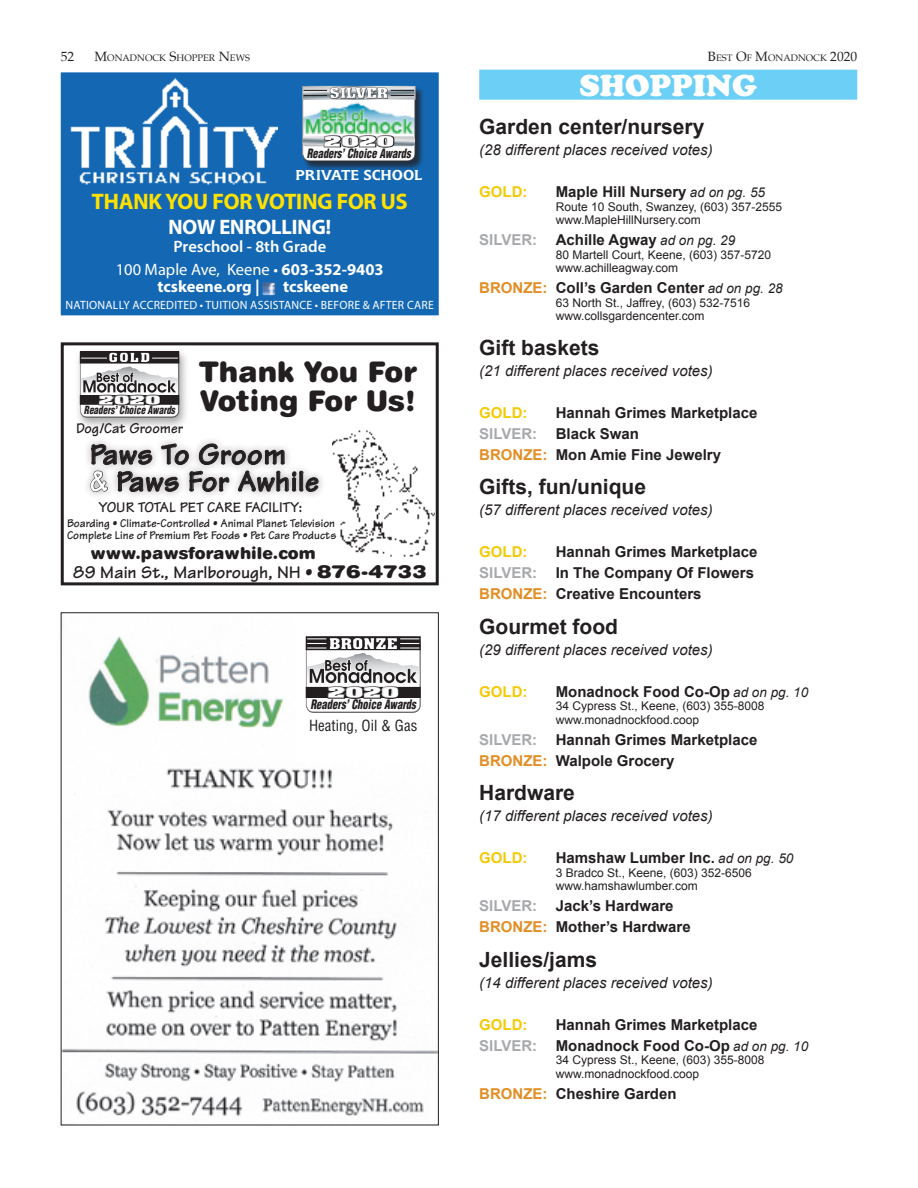
<style>
.page{position:relative;width:918px;height:1188px;background:#fff}
.page>*{position:absolute;margin:0;border:0;box-sizing:border-box;transform-origin:0 0}
.t1{font:700 30px/27px "Tekton";letter-spacing:.02em;color:#231f20}
.t2{font:30px "Cooper Black Std";color:#fff}
.t3{font:28.5px/28.5px "Swiss 721 BT Black Rounded";color:#231f20}
.t4{font:22.5px "Myriad Headline";color:#ffe101}
.t5{font:700 21px "Arial";color:#231f20}
.t6{font:21px "Myriad Headline";color:#fff}
.t7{font:700 18px "Tekton";color:#231f20}
.t8{font:600 16.5px/22.5px "Myriad Pro";color:#fff;text-align:center}
.t9{font:700 16.5px "Myriad Pro";color:#fff}
.t10{font:16.5px "Swiss 721 BT Black Rounded";color:#231f20}
.t11{font:700 15px/21px "Arial";color:#231f20}
.t12{font:italic 15px "Arial";color:#231f20}
.t13{font:700 15px "Tekton";color:#231f20}
.t14{font:700 15px "Arial";color:#f4ca05}
.t15{font:condensed 15px "Helvetica";color:#231f20}
.t16{font:15px "Flare Gothic Regular DTC";color:#fff;scale:1.15 1}
.t17{font:13.5px "Palatino";color:#231f20}
.t18{font:italic 900 condensed 12.75px "Helvetica";color:#231f20;scale:.83 1}
.t19{font:700 12.75px "Aachen";color:#fff;scale:1.2 1}
.t20{font:700 12.75px "Aachen";color:#fff;scale:2 1}
.t21{font:italic 900 condensed 12.6px "Helvetica";color:#231f20;scale:.83 1}
.t22{font:700 12.6px "Aachen";color:#fff;scale:2 1}
.t23{font:12px/13.5px "Arial";color:#231f20}
.t24{font:700 12px/12.8px "Tekton";color:#231f20;scale:.96 1}
.t25{font:12px "Myriad Pro";letter-spacing:.02em;color:#fff}
.t26{font:italic 900 condensed 11.1px "Helvetica";color:#231f20;scale:.83 1}
.t27{font:700 11.1px "Aachen";letter-spacing:.05em;color:#fff;scale:1.2 1}
.t28{font:700 11.1px "Aachen";letter-spacing:.05em;color:#fff;scale:2 1}
.t29{font:9.45px "Palatino";color:#231f20}
.s1{font-size:13.5px}
.s2{font-weight:400}
.s3{font-weight:700}
.s4{color:#1468b3}
.s5{color:#fff}
.s6{font-family:"Swiss 721 BT Black Rounded";font-weight:400}
.s7{font-weight:400;font-style:italic;font-size:13.5px}
.s8{color:#a8a9ad}
.s9{color:#e28e25}
</style>
<div class="page">
<div style="left:62px;top:73px;width:376px;height:242px;background:#1468b3"></div>
<div style="left:61px;top:72px;width:378px;height:243px;border:2px solid #1468b3"></div>
<img style="left:70px;top:78px;width:208px;height:107px">
<div style="left:302px;top:86px;width:122px;height:84px;background:#231f20;opacity:.75"></div>
<div style="left:302px;top:88px;width:114px;height:74px;background:#231f20;opacity:.55"></div>
<div style="left:302px;top:86px;width:114px;height:14px;border:1px solid #fff"></div>
<div style="left:329px;top:87px;width:59px;height:14px;background:#231f20;opacity:.75"></div>
<svg style="left:303px;top:86px;width:112px;height:13px"></svg>
<svg style="left:302px;top:127px;width:114px;height:27px;background:#c1dbcb"></svg>
<div style="left:321px;top:133px;width:75px;height:15px;background:#fff;opacity:.75"></div>
<div style="left:322px;top:137px;width:74px;height:12px;background:#231f20;opacity:.75"></div>
<svg style="left:262px;top:283px;width:13px;height:12px"></svg>
<img style="left:63px;top:636px;width:374px;height:481px">
<svg style="left:306px;top:636px;width:115px;height:77px"></svg>
<svg style="left:306px;top:678px;width:115px;height:27px"></svg>
<div style="left:325px;top:684px;width:76px;height:16px;background:#fff;opacity:.75"></div>
<div style="left:326px;top:688px;width:75px;height:13px;background:#231f20;opacity:.75"></div>
<div style="left:479px;top:70px;width:378px;height:30px;background:#6bcff6"></div>
<div style="left:61px;top:342px;width:378px;height:243px;border:3px solid #231f20"></div>
<img style="left:332px;top:430px;width:102px;height:126px">
<div style="left:74px;top:348px;width:115px;height:82px;background:#231f20;opacity:.4"></div>
<svg style="left:80px;top:351px;width:99px;height:67px"></svg>
<svg style="left:80px;top:388px;width:99px;height:23px"></svg>
<div style="left:97px;top:393px;width:65px;height:13px;background:#fff;opacity:.75"></div>
<div style="left:97px;top:396px;width:65px;height:11px;background:#231f20;opacity:.75"></div>
<div style="left:83px;top:436px;width:243px;height:64px;background:#231f20;opacity:.4"></div>
<svg style="left:90px;top:443px;width:229px;height:57px"></svg>
<p class="t17" style="left:61px;top:45px;width:15px">52</p>
<p class="t29" style="left:94px;top:50px;width:157px"><span class="s1">M</span>ONADNOCK <span class="s1">S</span>HOPPER <span class="s1">N</span>EWS</p>
<p class="t29" style="left:708px;top:50px;width:151px"><span class="s1">B</span>EST <span class="s1">O</span>F <span class="s1">M</span>ONADNOCK <span class="s1">2020</span></p>
<p class="t22" style="left:324px;top:132px;width:37px">2020</p>
<p class="t16" style="left:295px;top:167px;width:112px">PRIVATE SCHOOL</p>
<p class="t21" style="left:307px;top:146px;width:127px">Readers’ Choice Awards</p>
<h3 class="t4" style="left:92px;top:190px;width:317px">THANK YOU FOR VOTING FOR US</h3>
<h3 class="t6" style="left:168px;top:216px;width:164px">NOW ENROLLING!</h3>
<p class="t8" style="left:116px;top:235px;width:270px">Preschool - 8th Grade<br><span class="s2">100 Maple Ave, Keene •</span> <span class="s3">603-352-9403</span></p>
<p class="t9" style="left:151px;top:276px;width:110px"><span class="s4">www.</span>tcskeene.org |</p>
<p class="t9" style="left:283px;top:276px;width:67px">tcskeene</p>
<p class="t25" style="left:66px;top:298px;width:370px">NATIONALLY ACCREDITED • TUITION ASSISTANCE • BEFORE &amp; AFTER CARE</p>
<p class="t27" style="left:109px;top:350px;width:36px">GOLD</p>
<h2 class="t3" style="left:199px;top:358px;width:219px">Thank You For<br>Voting For Us!</h2>
<h1 class="t1" style="left:90px;top:441px;width:230px">Paws To Groom<br><span class="s5">&amp;</span> Paws For Awhile</h1>
<p class="t13" style="left:99px;top:498px;width:205px">YOUR TOTAL PET CARE FACILITY:</p>
<p class="t24" style="left:67px;top:516px;width:282px">Boarding • Climate-Controlled • Animal Planet Television<br>Complete Line of Premium Pet Foods • Pet Care Products</p>
<p class="t10" style="left:90px;top:543px;width:227px">www.pawsforawhile.com</p>
<p class="t28" style="left:99px;top:392px;width:32px">2020</p>
<p class="t26" style="left:84px;top:403px;width:111px">Readers’ Choice Awards</p>
<p class="t13" style="left:76px;top:418px;width:108px">Dog/Cat Groomer</p>
<p class="t7" style="left:73px;top:561px;width:355px">89 Main St., Marlborough, NH • <span class="s6">876-4733</span></p>
<p class="t19" style="left:329px;top:634px;width:58px">BRONZE</p>
<p class="t20" style="left:327px;top:683px;width:37px">2020</p>
<p class="t15" style="left:309px;top:717px;width:110px">Heating, Oil &amp; Gas</p>
<p class="t18" style="left:310px;top:697px;width:129px">Readers’ Choice Awards</p>
<h1 class="t2" style="left:579px;top:67px;width:179px">SHOPPING</h1>
<h3 class="t5" style="left:479px;top:113px;width:227px">Garden center/nursery</h3>
<p class="t12" style="left:479px;top:140px;width:235px">(28 different places received votes)</p>
<p class="t14" style="left:479px;top:182px;width:50px">GOLD:</p>
<p class="t11" style="left:556px;top:182px;width:211px">Maple Hill Nursery <span class="s7">ad on pg. 55</span></p>
<p class="t23" style="left:556px;top:200px;width:228px">Route 10 South, Swanzey, (603) 357-2555 www.MapleHillNursery.com</p>
<p class="t11" style="left:479px;top:230px;width:258px"><span class="s8">SILVER:</span> Achille Agway <span class="s7">ad on pg. 29</span></p>
<p class="t23" style="left:556px;top:248px;width:217px">80 Martell Court, Keene, (603) 357-5720 www.achilleagway.com</p>
<p class="t11" style="left:479px;top:278px;width:305px"><span class="s9">BRONZE:</span> Coll’s Garden Center <span class="s7">ad on pg. 28</span></p>
<p class="t23" style="left:556px;top:296px;width:196px">63 North St., Jaffrey, (603) 532-7516 www.collsgardencenter.com</p>
<h3 class="t5" style="left:479px;top:333px;width:122px">Gift baskets</h3>
<p class="t12" style="left:479px;top:361px;width:235px">(21 different places received votes)</p>
<p class="t14" style="left:479px;top:402px;width:50px">GOLD:</p>
<p class="t11" style="left:479px;top:402px;width:280px;text-indent:76px">Hannah Grimes Marketplace<br><span class="s8">SILVER:</span> Black Swan<br><span class="s9">BRONZE:</span> Mon Amie Fine Jewelry</p>
<h3 class="t5" style="left:479px;top:473px;width:168px">Gifts, fun/unique</h3>
<p class="t12" style="left:479px;top:500px;width:235px">(57 different places received votes)</p>
<p class="t14" style="left:479px;top:542px;width:50px">GOLD:</p>
<p class="t11" style="left:479px;top:542px;width:280px;text-indent:76px">Hannah Grimes Marketplace<br><span class="s8">SILVER:</span> In The Company Of Flowers<br><span class="s9">BRONZE:</span> Creative Encounters</p>
<h3 class="t5" style="left:479px;top:612px;width:140px">Gourmet food</h3>
<p class="t12" style="left:479px;top:640px;width:235px">(29 different places received votes)</p>
<p class="t14" style="left:479px;top:681px;width:50px">GOLD:</p>
<p class="t11" style="left:556px;top:681px;width:254px">Monadnock Food Co-Op <span class="s7">ad on pg. 10</span></p>
<p class="t23" style="left:556px;top:699px;width:210px">34 Cypress St., Keene, (603) 355-8008 www.monadnockfood.coop</p>
<p class="t11" style="left:479px;top:729px;width:280px"><span class="s8">SILVER:</span> Hannah Grimes Marketplace<br><span class="s9">BRONZE:</span> Walpole Grocery</p>
<h3 class="t5" style="left:479px;top:779px;width:97px">Hardware</h3>
<p class="t12" style="left:479px;top:806px;width:235px">(17 different places received votes)</p>
<p class="t14" style="left:479px;top:848px;width:50px">GOLD:</p>
<p class="t11" style="left:556px;top:848px;width:239px">Hamshaw Lumber Inc. <span class="s7">ad on pg. 50</span></p>
<p class="t23" style="left:556px;top:866px;width:198px">3 Bradco St., Keene, (603) 352-6506 www.hamshawlumber.com</p>
<p class="t11" style="left:479px;top:896px;width:213px"><span class="s8">SILVER:</span> Jack’s Hardware<br><span class="s9">BRONZE:</span> Mother’s Hardware</p>
<h3 class="t5" style="left:479px;top:945px;width:119px">Jellies/jams</h3>
<p class="t12" style="left:479px;top:973px;width:235px">(14 different places received votes)</p>
<p class="t14" style="left:479px;top:1014px;width:50px">GOLD:</p>
<p class="t11" style="left:479px;top:1014px;width:331px;text-indent:76px">Hannah Grimes Marketplace<br><span class="s8">SILVER:</span> Monadnock Food Co-Op <span class="s7">ad on pg. 10</span></p>
<p class="t23" style="left:556px;top:1053px;width:210px">34 Cypress St., Keene, (603) 355-8008 www.monadnockfood.coop</p>
<p class="t11" style="left:479px;top:1083px;width:199px"><span class="s9">BRONZE:</span> Cheshire Garden</p>
</div>
